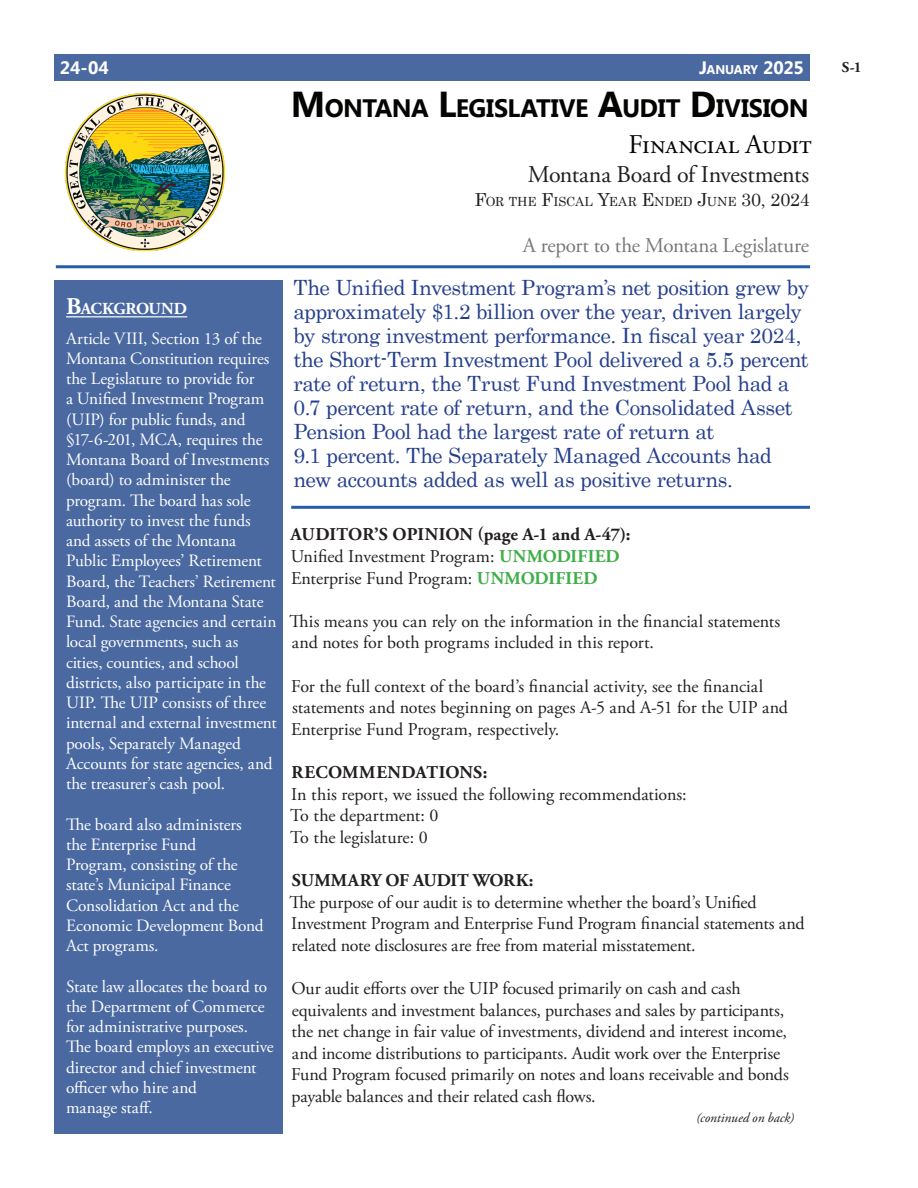
<style>
.page{position:relative;width:918px;height:1188px;background:#fff}
.page>*{position:absolute;margin:0;border:0;box-sizing:border-box;transform-origin:0 0}
.t1{font:27px "Adobe Garamond Pro";color:#040503}
.t2{font:700 25.2px "Microsoft New Tai Lue";letter-spacing:-.02em;color:#040503}
.t3{font:24px "Adobe Garamond Pro";color:#231f20}
.t4{font:21px/24px "Century";letter-spacing:-.025em;color:#253f8e}
.t5{font:21px "Adobe Garamond Pro";color:#787878}
.t6{font:18px/21.6px "Adobe Garamond Pro";letter-spacing:-.015em;color:#231f20}
.t7{font:18px/21.6px "Adobe Garamond Pro";letter-spacing:-.055em;color:#231f20}
.t8{font:700 18px "Adobe Garamond Pro";letter-spacing:-.01em;color:#231f20}
.t9{font:700 18px "Adobe Garamond Pro";letter-spacing:.015em;color:#231f20}
.t10{font:700 18px "Microsoft Tai Le";color:#fff}
.t11{font:17.25px/20.2px "Adobe Garamond Pro";letter-spacing:-.01em;color:#fff}
.t12{font:700 16.8px "Adobe Garamond Pro";color:#fff}
.t13{font:700 15px "Adobe Garamond Pro";color:#231f20}
.t14{font:italic 13.5px "Adobe Garamond Pro";color:#231f20}
.t15{font:12.6px "Century";letter-spacing:-.005em;color:#231f20}
.t16{font:700 12.6px "Microsoft Tai Le";letter-spacing:-.005em;color:#fff}
.s1{font-size:18px}
.s2{font-size:36px}
.s3{font-size:24px}
.s4{font-weight:700}
.s5{font-weight:700;color:#40ae49}
</style>
<div class="page">
<img style="left:66px;top:94px;width:159px;height:157px">
<hr style="left:291px;top:506px;width:519px;height:3px;background:#275caa">
<div style="left:54px;top:54px;width:756px;height:27px;background:#4a69a1"></div>
<hr style="left:56px;top:265px;width:754px;height:3px;background:#275caa">
<div style="left:54px;top:281px;width:229px;height:853px;background:#4a69a1"></div>
<hr style="left:66px;top:316px;width:121px;height:1px;background:#fff">
<p class="t10" style="left:60px;top:57px;width:51px">24-04</p>
<p class="t16" style="left:699px;top:62px;width:106px"><span class="s1">J</span>ANUARY <span class="s1">2025</span></p>
<h2 class="t2" style="left:291px;top:94px;width:519px"><span class="s2">M</span>ONTANA <span class="s2">L</span>EGISLATIVE <span class="s2">A</span>UDIT <span class="s2">D</span>IVISION</h2>
<h1 class="t1" style="left:628px;top:129px;width:185px">Financial Audit</h1>
<h3 class="t3" style="left:528px;top:160px;width:283px">Montana Board of Investments</h3>
<p class="t15" style="left:474px;top:191px;width:337px"><span class="s1">F</span>OR THE <span class="s1">F</span>ISCAL <span class="s1">Y</span>EAR <span class="s1">E</span>NDED <span class="s1">J</span>UNE <span class="s1">30, 2024</span></p>
<p class="t5" style="left:523px;top:233px;width:288px">A report to the Montana Legislature</p>
<p class="t12" style="left:66px;top:299px;width:73px"><span class="s3">B</span>ACKGROU</p>
<p class="t12" style="left:161px;top:299px;width:26px">ND</p>
<p class="t11" style="left:66px;top:329px;width:212px">Article VIII, Section 13 of the<br>Montana Constitution requires the Legislature to provide for<br>a Unified Investment Program (UIP) for public funds, and §17-6-201, MCA, requires the<br>Montana Board of Investments (board) to administer the program. The board has sole authority to invest the funds and assets of the Montana<br>Public Employees’ Retirement<br>Board, the Teachers’ Retirement<br>Board, and the Montana State<br>Fund. State agencies and certain local governments, such as cities, counties, and school districts, also participate in the<br>UIP. The UIP consists of three internal and external investment pools, Separately Managed<br>Accounts for state agencies, and the treasurer’s cash pool.</p>
<p class="t11" style="left:66px;top:815px;width:199px">The board also administers the Enterprise Fund<br>Program, consisting of the state’s Municipal Finance<br>Consolidation Act and the<br>Economic Development Bond<br>Act programs.</p>
<p class="t11" style="left:66px;top:977px;width:209px">State law allocates the board to the Department of Commerce for administrative purposes.<br>The board employs an executive director and chief investment officer who hire and<br>manage staff.</p>
<p class="t4" style="left:294px;top:274px;width:517px">The Unified Investment Program’s net position grew by approximately $1.2 billion over the year, driven largely by strong investment performance. In fiscal year 2024, the Short-Term Investment Pool delivered a 5.5 percent rate of return, the Trust Fund Investment Pool had a 0.7 percent rate of return, and the Consolidated Asset Pension Pool had the largest rate of return at<br>9.1 percent. The Separately Managed Accounts had new accounts added as well as positive returns.</p>
<p class="t6" style="left:291px;top:525px;width:342px"><span class="s4">AUDITOR’S OPINION (page A-1 and A-47):<br></span>Unified Investment Program: <span class="s5">UNMODIFIED<br></span>Enterprise Fund Program: <span class="s5">UNMODIFIED</span></p>
<p class="t6" style="left:289px;top:611px;width:492px">This means you can rely on the information in the financial statements and notes for both programs included in this report.</p>
<p class="t6" style="left:291px;top:676px;width:499px">For the full context of the board’s financial activity, see the financial statements and notes beginning on pages A-5 and A-51 for the UIP and<br>Enterprise Fund Program, respectively.</p>
<p class="t9" style="left:291px;top:762px;width:198px">RECOMMENDATIONS:</p>
<p class="t7" style="left:290px;top:784px;width:398px">In this report, we issued the following recommendations:<br>To the department: 0<br>To the legislature: 0</p>
<p class="t8" style="left:292px;top:870px;width:243px">SUMMARY OF AUDIT WORK:</p>
<p class="t6" style="left:289px;top:892px;width:517px">The purpose of our audit is to determine whether the board’s Unified<br>Investment Program and Enterprise Fund Program financial statements and related note disclosures are free from material misstatement.</p>
<p class="t6" style="left:291px;top:978px;width:499px">Our audit efforts over the UIP focused primarily on cash and cash equivalents and investment balances, purchases and sales by participants, the net change in fair value of investments, dividend and interest income, and income distributions to participants. Audit work over the Enterprise Fund Program focused primarily on notes and loans receivable and bonds payable balances and their related cash flows.</p>
<p class="t14" style="left:697px;top:1110px;width:99px">(continued on back)</p>
<p class="t13" style="left:842px;top:58px;width:21px">S-1</p>
</div>
